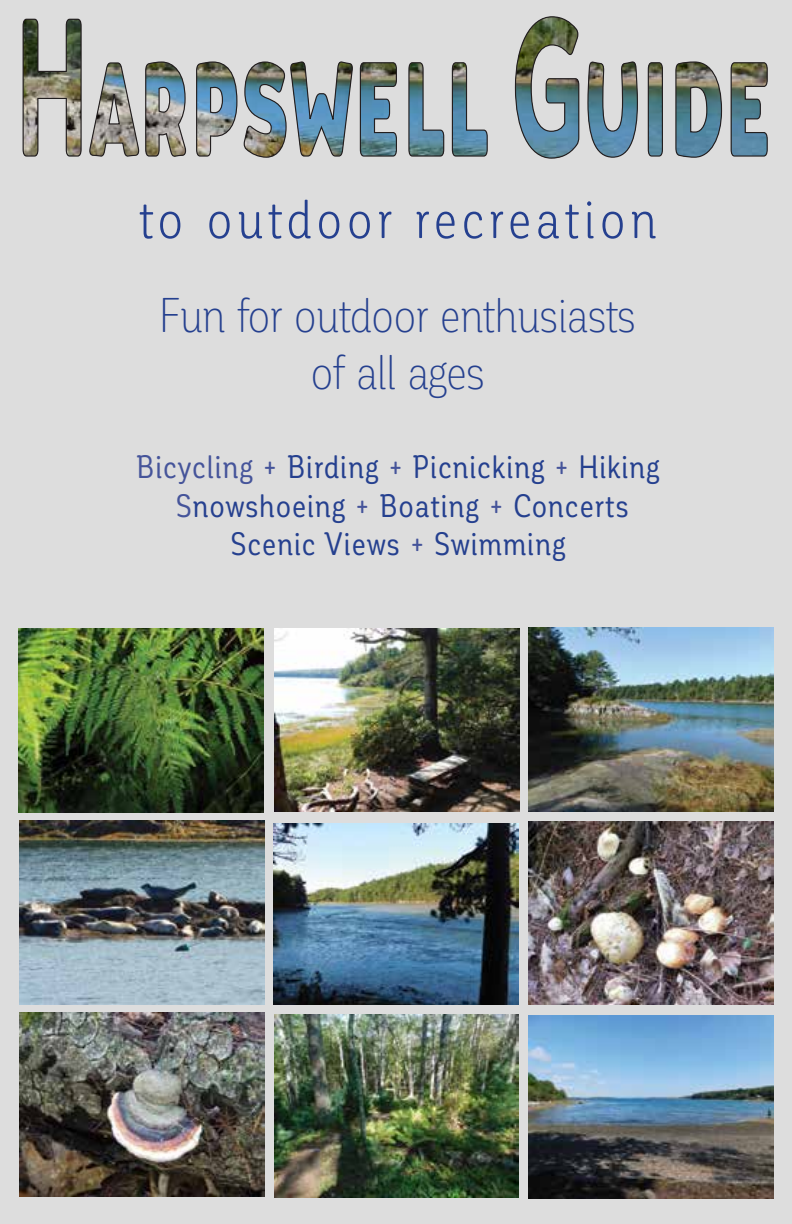
<style>
.page{position:relative;width:792px;height:1224px;background:#ddd}
.page>*{position:absolute;margin:0;border:0;box-sizing:border-box;transform-origin:0 0}
.t1{font:54px "Corporative Soft Cnd";letter-spacing:.08em;color:#25408f}
.t2{font:300 48px/57.6px "Corporative Soft Cnd";letter-spacing:-.02em;color:#25408f;text-align:center}
.t3{font:32px/38.4px "Corporative Soft Cnd";letter-spacing:.035em;color:#25408f;text-align:center}
.s1{color:#45549a}
</style>
<div class="page">
<img style="left:529px;top:1015px;width:244px;height:184px">
<img style="left:274px;top:1014px;width:245px;height:184px">
<img style="left:19px;top:821px;width:245px;height:184px">
<img style="left:273px;top:823px;width:245px;height:182px">
<img style="left:529px;top:628px;width:244px;height:183px">
<img style="left:274px;top:628px;width:245px;height:184px">
<img style="left:19px;top:1013px;width:245px;height:183px">
<img style="left:18px;top:629px;width:245px;height:183px">
<img style="left:529px;top:821px;width:244px;height:184px">
<img style="left:22px;top:16px;width:746px;height:143px">
<h1 class="t1" style="left:139px;top:187px;width:519px">to outdoor recreation</h1>
<h2 class="t2" style="left:159px;top:285px;width:479px">Fun for outdoor enthusiasts of all ages</h2>
<p class="t3" style="left:137px;top:447px;width:525px"><span class="s1">Bicycling +</span> Birding <span class="s1">+</span> Picnicking <span class="s1">+</span> Hiking<br><span class="s1">S</span>nowshoeing <span class="s1">+</span> Boating <span class="s1">+</span> Concerts<br>Scenic Views <span class="s1">+</span> Swimming</p>
</div>
